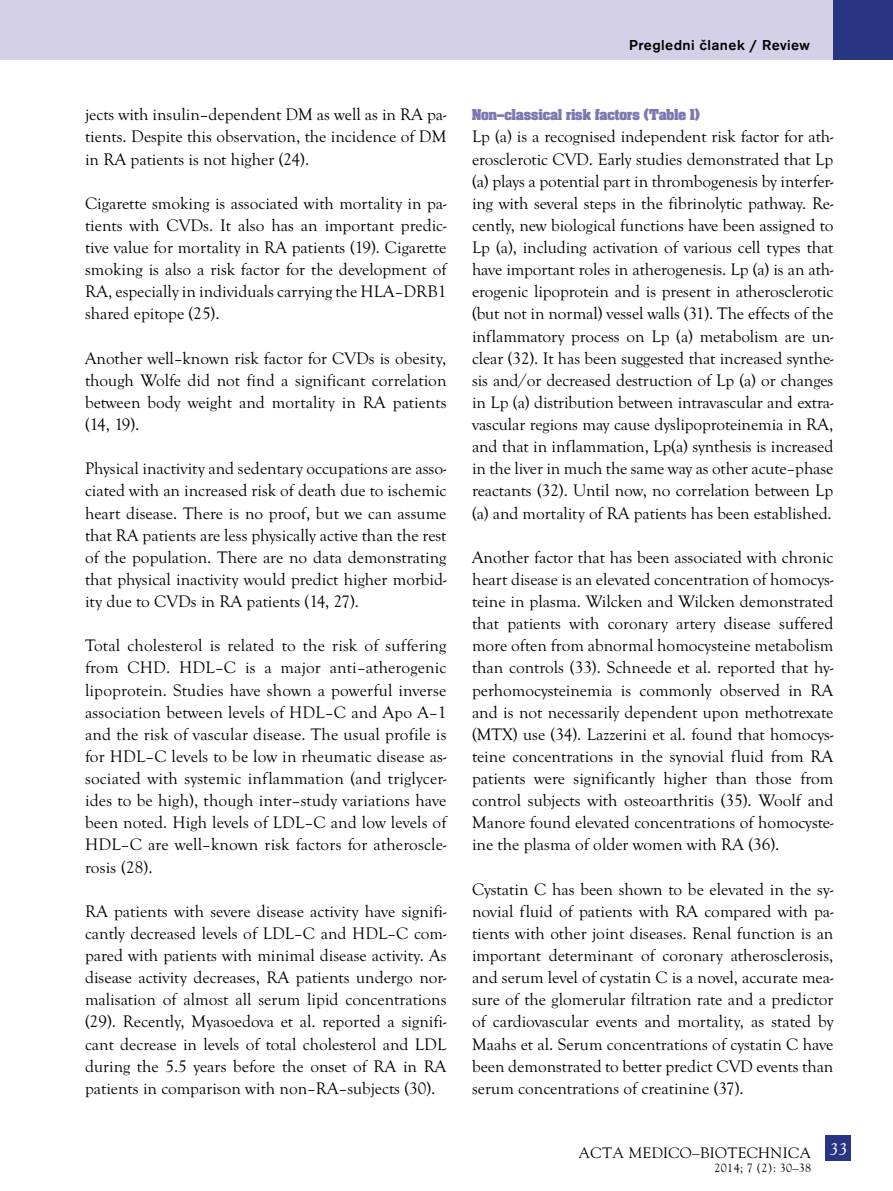
<style>
.page{position:relative;width:893px;height:1191px;background:#fff}
.page>*{position:absolute;margin:0;border:0;box-sizing:border-box;transform-origin:0 0}
.t1{font:italic 18px "Goudy Old Sty TCE";color:#fff}
.t2{font:17.25px/22px "Goudy Old Sty TCE";color:#000;text-align:justify}
.t3{font:700 16.5px "Aachen PCE";color:#7b78b1}
.t4{font:500 15px "Accius TCE";letter-spacing:.025em;color:#000}
.t5{font:15px "MM Goudy";letter-spacing:.025em;color:#000}
.t6{font:12px "MM Goudy";letter-spacing:.025em;color:#000}
</style>
<div class="page">
<div style="left:0;top:0;width:893px;height:60px;background:#d3d0e7"></div>
<div style="left:833px;top:0;width:60px;height:60px;background:#283583"></div>
<div style="left:825px;top:1135px;width:26px;height:26px;background:#283583"></div>
<p class="t2" style="left:85px;top:104px;width:363px">jects with insulin–dependent DM as well as in RA pa&shy;tients. Despite this observation, the incidence of DM in RA patients is not higher (24).</p>
<p class="t2" style="left:85px;top:192px;width:363px">Cigarette smoking is associated with mortality in pa&shy;tients with CVDs. It also has an important predic&shy;tive value for mortality in RA patients (19). Cigarette smoking is also a risk factor for the development of RA, especially in individuals carrying the HLA–DRB1 shared epitope (25).</p>
<p class="t2" style="left:85px;top:347px;width:363px">Another well–known risk factor for CVDs is obesity, though Wolfe did not find a significant correlation between body weight and mortality in RA patients (14, 19).</p>
<p class="t2" style="left:85px;top:458px;width:363px">Physical inactivity and sedentary occupations are asso&shy;ciated with an increased risk of death due to ischemic heart disease. There is no proof, but we can assume that RA patients are less physically active than the rest of the population. There are no data demonstrating that physical inactivity would predict higher morbid&shy;ity due to CVDs in RA patients (14, 27).</p>
<p class="t2" style="left:85px;top:635px;width:363px">Total cholesterol is related to the risk of suffering from CHD. HDL–C is a major anti–atherogenic lipoprotein. Studies have shown a powerful inverse association between levels of HDL–C and Apo A–1 and the risk of vascular disease. The usual profile is for HDL–C levels to be low in rheumatic disease as&shy;sociated with systemic inflammation (and triglycer&shy;ides to be high), though inter–study variations have been noted. High levels of LDL–C and low levels of HDL–C are well–known risk factors for atheroscle&shy;rosis (28).</p>
<p class="t2" style="left:85px;top:900px;width:363px">RA patients with severe disease activity have signifi&shy;cantly decreased levels of LDL–C and HDL–C com&shy;pared with patients with minimal disease activity. As disease activity decreases, RA patients undergo nor&shy;malisation of almost all serum lipid concentrations (29). Recently, Myasoedova et al. reported a signifi&shy;cant decrease in levels of total cholesterol and LDL during the 5.5 years before the onset of RA in RA patients in comparison with non–RA–subjects (30).</p>
<p class="t4" style="left:629px;top:36px;width:182px">Pregledni članek / Review</p>
<p class="t3" style="left:472px;top:107px;width:229px">Non–classical risk factors (Table 1)</p>
<p class="t2" style="left:472px;top:126px;width:363px">Lp (a) is a recognised independent risk factor for ath&shy;erosclerotic CVD. Early studies demonstrated that Lp (a) plays a potential part in thrombogenesis by interfer&shy;ing with several steps in the fibrinolytic pathway. Re&shy;cently, new biological functions have been assigned to Lp (a), including activation of various cell types that have important roles in atherogenesis. Lp (a) is an ath&shy;erogenic lipoprotein and is present in atherosclerotic (but not in normal) vessel walls (31). The effects of the inflammatory process on Lp (a) metabolism are un&shy;clear (32). It has been suggested that increased synthe&shy;sis and/or decreased destruction of Lp (a) or changes in Lp (a) distribution between intravascular and extra&shy;vascular regions may cause dyslipoproteinemia in RA, and that in inflammation, Lp(a) synthesis is increased in the liver in much the same way as other acute–phase reactants (32). Until now, no correlation between Lp (a) and mortality of RA patients has been established.</p>
<p class="t2" style="left:472px;top:546px;width:363px">Another factor that has been associated with chronic heart disease is an elevated concentration of homocys&shy;teine in plasma. Wilcken and Wilcken demonstrated that patients with coronary artery disease suffered more often from abnormal homocysteine metabolism than controls (33). Schneede et al. reported that hy&shy;perhomocysteinemia is commonly observed in RA and is not necessarily dependent upon methotrexate (MTX) use (34). Lazzerini et al. found that homocys&shy;teine concentrations in the synovial fluid from RA patients were significantly higher than those from control subjects with osteoarthritis (35). Woolf and Manore found elevated concentrations of homocyste&shy;ine the plasma of older women with RA (36).</p>
<p class="t2" style="left:472px;top:878px;width:363px">Cystatin C has been shown to be elevated in the sy&shy;novial fluid of patients with RA compared with pa&shy;tients with other joint diseases. Renal function is an important determinant of coronary atherosclerosis, and serum level of cystatin C is a novel, accurate mea&shy;sure of the glomerular filtration rate and a predictor of cardiovascular events and mortality, as stated by Maahs et al. Serum concentrations of cystatin C have been demonstrated to better predict CVD events than serum concentrations of creatinine (37).</p>
<p class="t5" style="left:578px;top:1143px;width:234px">ACTA MEDICO–BIOTECHNICA</p>
<p class="t6" style="left:714px;top:1160px;width:98px">2014; 7 (2): 30–38</p>
<p class="t1" style="left:829px;top:1139px;width:19px">33</p>
</div>
